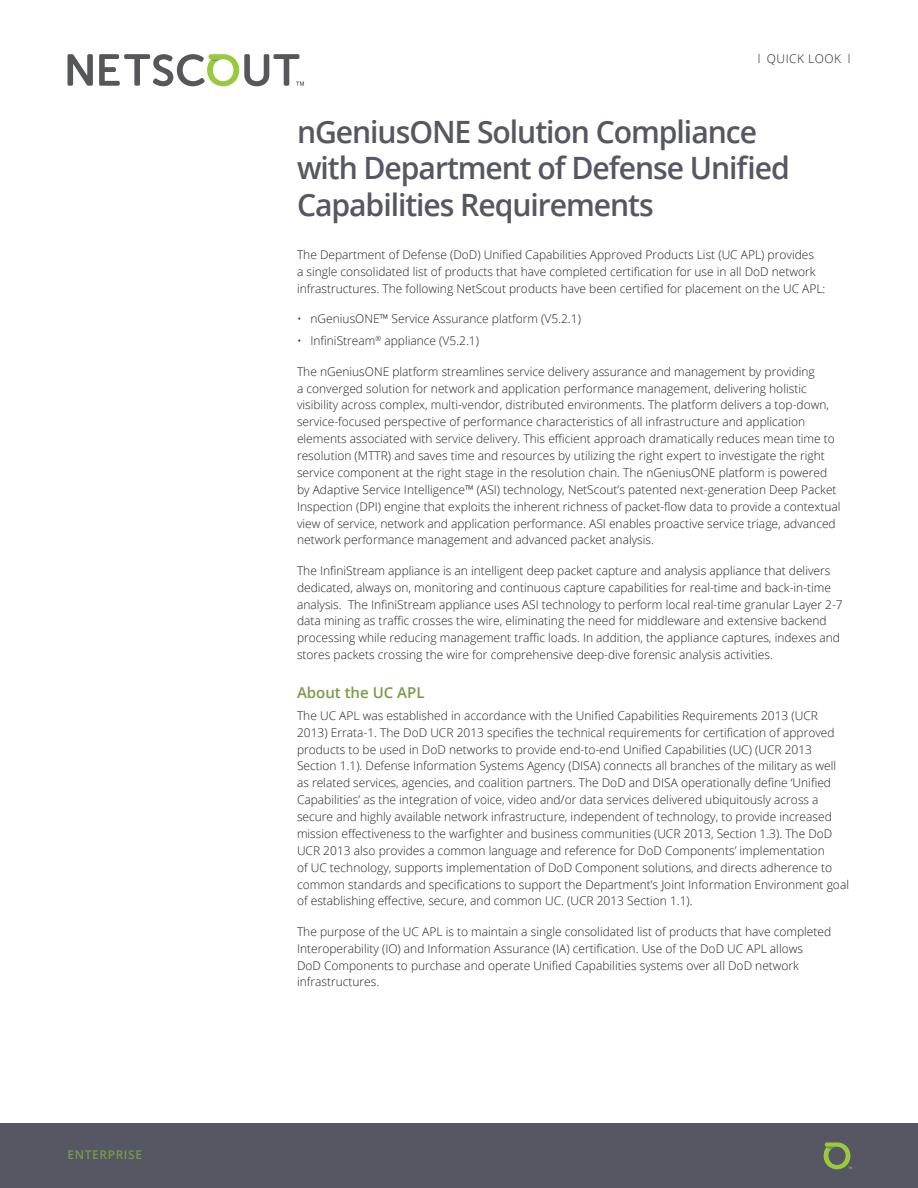
<style>
.page{position:relative;width:918px;height:1188px;background:#fff}
.page>*{position:absolute;margin:0;border:0;box-sizing:border-box;transform-origin:0 0}
.t1{font:600 30.75px/36.8px "Open Sans";letter-spacing:-.035em;color:#565763}
.Headline2{font:600 15px "Open Sans";color:#789b4a}
.Body{font:300 12px/16.8px "Open Sans";color:#231f20}
.Body-2{font:300 12px "Open Sans";letter-spacing:.04em;color:#231f20}
.t2{font:600 12px "Open Sans";letter-spacing:.05em;color:#789b4a}
</style>
<div class="page">
<div style="left:0;top:1123px;width:918px;height:65px;background:#565763"></div>
<svg style="left:67px;top:54px;width:26px;height:32px"></svg>
<svg style="left:99px;top:54px;width:205px;height:32px"></svg>
<svg style="left:824px;top:1142px;width:28px;height:27px"></svg>
<p class="t2" style="left:68px;top:1146px;width:76px">ENTERPRISE</p>
<p class="Body-2" style="left:758px;top:51px;width:94px">l QUICK LOOK l</p>
<p class="t1" style="left:297px;top:112px;width:494px">nGeniusONE Solution Compliance with Department of Defense Unified<br>Capabilities Requirements</p>
<p class="Body" style="left:297px;top:246px;width:530px">The Department of Defense (DoD) Unified Capabilities Approved Products List (UC APL) provides<br>a single consolidated list of products that have completed certification for use in all DoD network infrastructures. The following NetScout products have been certified for placement on the UC APL:</p>
<p class="Body" style="left:297px;top:310px;width:285px">• nGeniusONE™ Service Assurance platform (V5.2.1)</p>
<p class="Body" style="left:297px;top:332px;width:184px">• InfiniStream<sup>®</sup> appliance (V5.2.1)</p>
<p class="Body" style="left:297px;top:363px;width:545px">The nGeniusONE platform streamlines service delivery assurance and management by providing<br>a converged solution for network and application performance management, delivering holistic visibility across complex, multi-vendor, distributed environments. The platform delivers a top-down, service-focused perspective of performance characteristics of all infrastructure and application elements associated with service delivery. This efficient approach dramatically reduces mean time to resolution (MTTR) and saves time and resources by utilizing the right expert to investigate the right service component at the right stage in the resolution chain. The nGeniusONE platform is powered by Adaptive Service Intelligence™ (ASI) technology, NetScout’s patented next-generation Deep Packet Inspection (DPI) engine that exploits the inherent richness of packet-flow data to provide a contextual view of service, network and application performance. ASI enables proactive service triage, advanced network performance management and advanced packet analysis.</p>
<p class="Body" style="left:297px;top:562px;width:547px">The InfiniStream appliance is an intelligent deep packet capture and analysis appliance that delivers dedicated, always on, monitoring and continuous capture capabilities for real-time and back-in-time analysis. The InfiniStream appliance uses ASI technology to perform local real-time granular Layer 2-7 data mining as traffic crosses the wire, eliminating the need for middleware and extensive backend processing while reducing management traffic loads. In addition, the appliance captures, indexes and stores packets crossing the wire for comprehensive deep-dive forensic analysis activities.</p>
<p class="Headline2" style="left:297px;top:682px;width:129px">About the UC APL</p>
<p class="Body" style="left:297px;top:707px;width:554px">The UC APL was established in accordance with the Unified Capabilities Requirements 2013 (UCR 2013) Errata-1. The DoD UCR 2013 specifies the technical requirements for certification of approved products to be used in DoD networks to provide end-to-end Unified Capabilities (UC) (UCR 2013<br>Section 1.1). Defense Information Systems Agency (DISA) connects all branches of the military as well as related services, agencies, and coalition partners. The DoD and DISA operationally define ‘Unified Capabilities’ as the integration of voice, video and/or data services delivered ubiquitously across a secure and highly available network infrastructure, independent of technology, to provide increased mission effectiveness to the warfighter and business communities (UCR 2013, Section 1.3). The DoD UCR 2013 also provides a common language and reference for DoD Components’ implementation<br>of UC technology, supports implementation of DoD Component solutions, and directs adherence to common standards and specifications to support the Department’s Joint Information Environment goal of establishing effective, secure, and common UC. (UCR 2013 Section 1.1).</p>
<p class="Body" style="left:297px;top:923px;width:536px">The purpose of the UC APL is to maintain a single consolidated list of products that have completed Interoperability (IO) and Information Assurance (IA) certification. Use of the DoD UC APL allows<br>DoD Components to purchase and operate Unified Capabilities systems over all DoD network infrastructures.</p>
</div>
